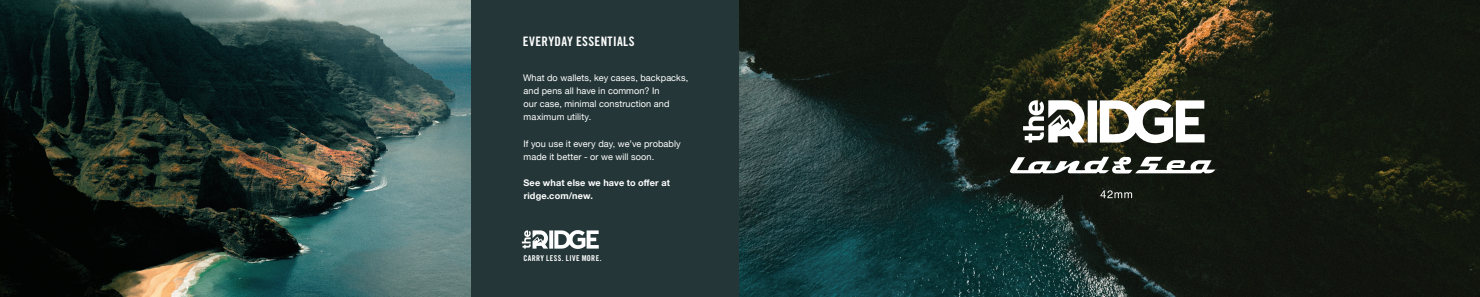
<style>
.page{position:relative;width:1480px;height:297px;background:#fff}
.page>*{position:absolute;margin:0;border:0;box-sizing:border-box;transform-origin:0 0}
.t1{font:13.1px "Trade Gothic LT Pro Bd Cn 20";letter-spacing:.025em;color:#fff}
.t2{font:9.1px/13.1px "Helvetica Neue";letter-spacing:.01em;color:#fff}
.t3{font:700 9.1px/13.1px "Helvetica Neue";letter-spacing:.02em;color:#fff}
.t4{font:8px "Trade Gothic LT Pro Bd Cn 20";letter-spacing:.05em;color:#fff}
</style>
<div class="page">
<div style="left:0;top:0;width:1479px;height:297px;background:#243638"></div>
<img style="left:740px;top:0;width:739px;height:297px">
<svg style="left:1009px;top:157px;width:206px;height:17px;background:#828481"></svg>
<svg style="left:1022px;top:98px;width:182px;height:45px;background:#9f9f98"></svg>
<svg style="left:1100px;top:190px;width:31px;height:8px"></svg>
<svg style="left:522px;top:230px;width:76px;height:19px"></svg>
<img style="left:0;top:0;width:470px;height:297px">
<p class="t1" style="left:523px;top:33px;width:113px">EVERYDAY ESSENTIALS</p>
<p class="t2" style="left:523px;top:72px;width:167px">What do wallets, key cases, backpacks, and pens all have in common? In<br>our case, minimal construction and maximum utility.</p>
<p class="t2" style="left:523px;top:137px;width:159px">If you use it every day, we’ve probably made it better - or we will soon.</p>
<p class="t3" style="left:523px;top:176px;width:148px">See what else we have to offer at ridge.com/new.</p>
<p class="t4" style="left:523px;top:253px;width:80px">CARRY LESS. LIVE MORE.</p>
</div>
